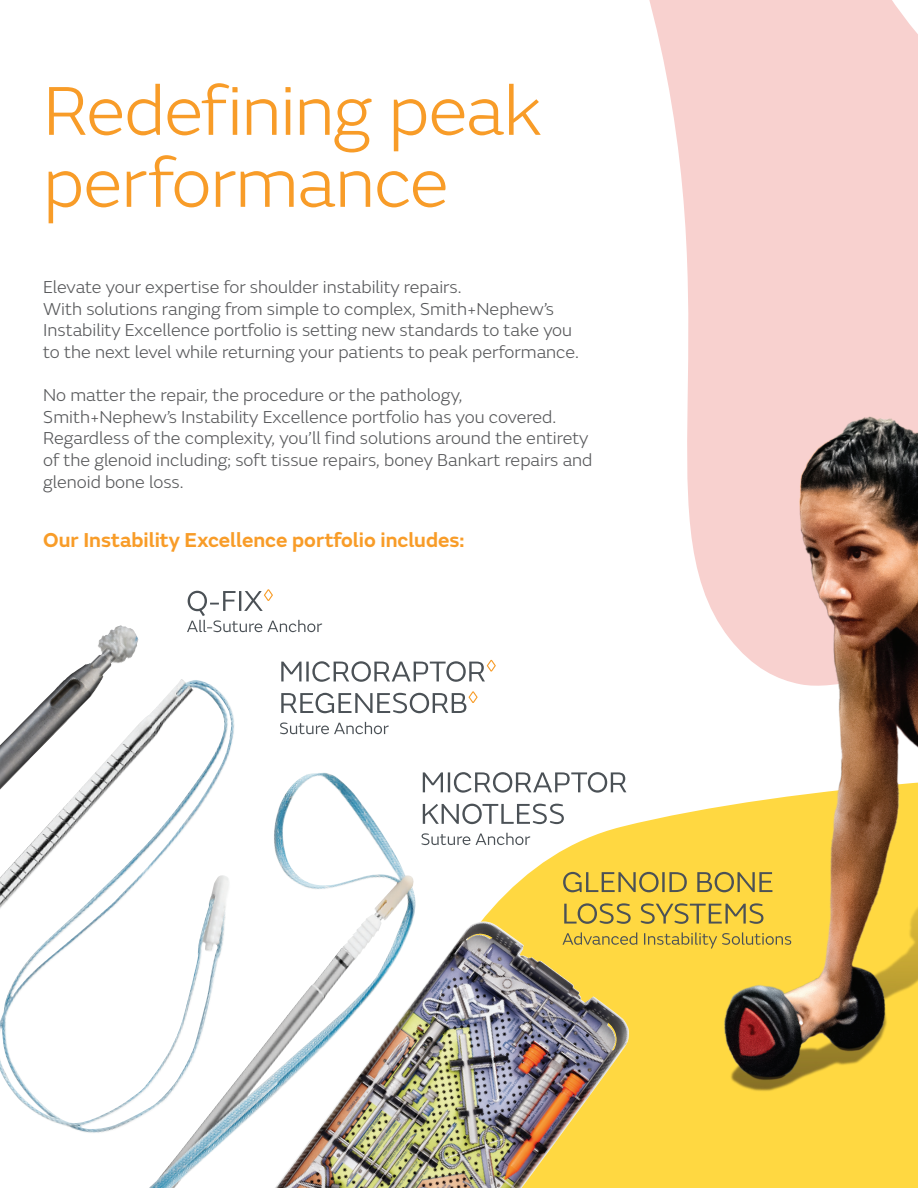
<style>
.page{position:relative;width:918px;height:1188px;background:#fff}
.page>*{position:absolute;margin:0;border:0;box-sizing:border-box;transform-origin:0 0}
.Headline_48_48{font:300 72px/72px "SN Emeric";letter-spacing:-.015em;color:#f89c28}
.Subhead_14_16_8{font:600 21px "SN Emeric";color:#f89c28}
.Body_Text_12_14_4{font:300 18px/21.6px "SN Emeric";color:#57585a}
.Headline_48_48-2{font:300 18px/21.6px "SN Emeric";color:#57585a}
</style>
<div class="page">
<svg style="left:649px;top:0;width:269px;height:222px;background:#f8d5d3"></svg>
<img style="left:0;top:679px;width:235px;height:454px">
<img style="left:0;top:626px;width:119px;height:164px">
<img style="left:149px;top:772px;width:244px;height:416px">
<img style="left:275px;top:921px;width:118px;height:267px">
<img style="left:393px;top:222px;width:525px;height:966px">
<svg style="left:187px;top:589px;width:135px;height:43px"></svg>
<svg style="left:281px;top:691px;width:197px;height:22px"></svg>
<svg style="left:281px;top:660px;width:215px;height:22px"></svg>
<svg style="left:280px;top:722px;width:109px;height:12px"></svg>
<svg style="left:423px;top:804px;width:141px;height:20px"></svg>
<svg style="left:423px;top:772px;width:203px;height:21px"></svg>
<svg style="left:421px;top:833px;width:109px;height:12px"></svg>
<svg style="left:564px;top:903px;width:199px;height:21px;background:#d0b546"></svg>
<svg style="left:563px;top:872px;width:209px;height:20px;background:#c9b047"></svg>
<svg style="left:562px;top:932px;width:229px;height:17px;background:#debf44"></svg>
<p class="Headline_48_48" style="left:43px;top:74px;width:500px">Redefining peak performance</p>
<p class="Headline_48_48-2" style="left:43px;top:276px;width:537px">Elevate your expertise for shoulder instability repairs.<br>With solutions ranging from simple to complex, Smith+Nephew’s Instability Excellence portfolio is setting new standards to take you to the next level while returning your patients to peak performance.</p>
<p class="Body_Text_12_14_4" style="left:43px;top:384px;width:551px">No matter the repair, the procedure or the pathology, Smith+Nephew’s Instability Excellence portfolio has you covered.<br>Regardless of the complexity, you’ll find solutions around the entirety of the glenoid including; soft tissue repairs, boney Bankart repairs and glenoid bone loss.</p>
<p class="Subhead_14_16_8" style="left:43px;top:527px;width:423px">Our Instability Excellence portfolio includes:</p>
</div>
